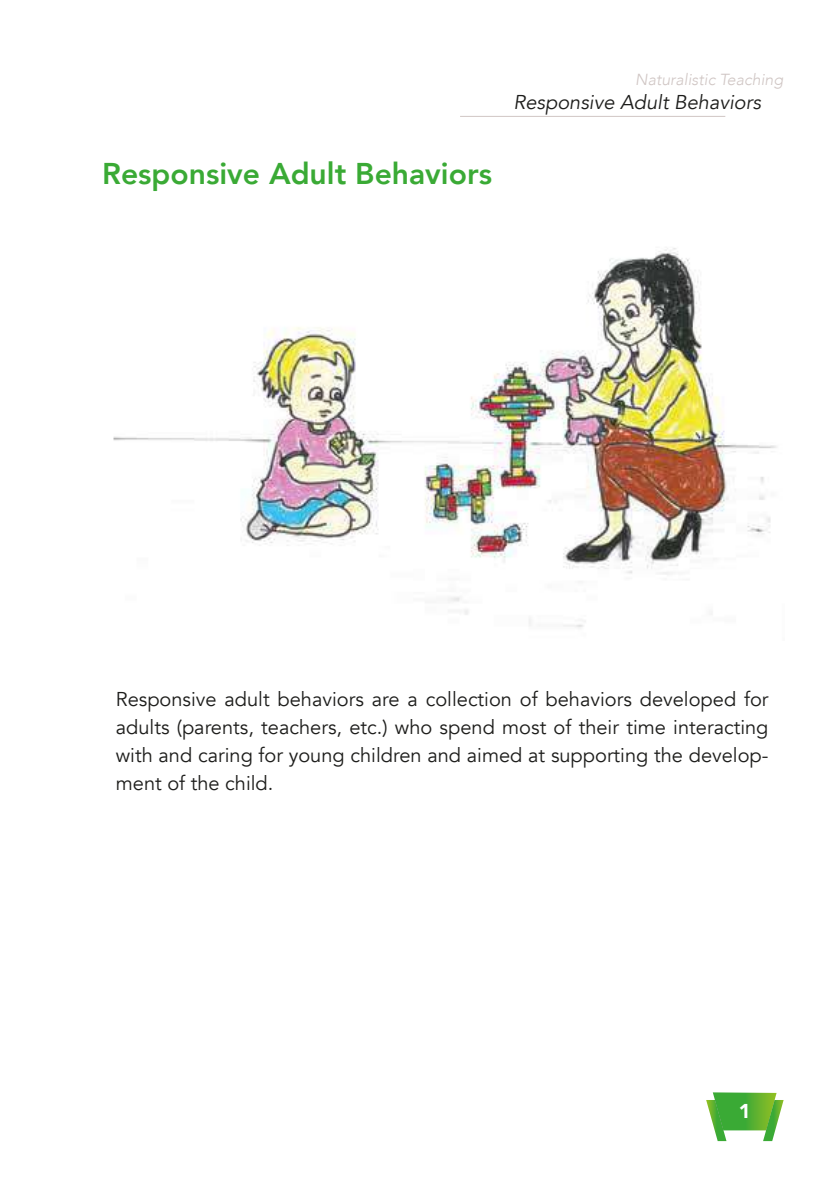
<style>
.page{position:relative;width:840px;height:1191px;background:#fff}
.page>*{position:absolute;margin:0;border:0;box-sizing:border-box;transform-origin:0 0}
.t1{font:800 30px "Avenir";color:#3aaa35}
.t2{font:20px/28px "Avenir";color:#1d1d1b;text-align:justify}
.t3{font:italic 20px "Avenir";color:#1d1d1b}
.t4{font:900 20px "Avenir";color:#fff}
.t5{font:italic 300 16px "Avenir";color:#d0c6c4}
</style>
<div class="page">
<svg style="left:706px;top:1092px;width:77px;height:49px"></svg>
<hr style="left:460px;top:116px;width:265px;height:1px;background:#d0c6c4">
<img style="left:113px;top:248px;width:664px;height:380px">
<h1 class="t1" style="left:102px;top:150px;width:391px">Responsive Adult Behaviors</h1>
<p class="t5" style="left:635px;top:70px;width:149px">Naturalistic Teaching</p>
<p class="t3" style="left:513px;top:90px;width:249px">Responsive Adult Behaviors</p>
<p class="t2" style="left:116px;top:685px;width:653px">Responsive adult behaviors are a collection of behaviors developed for adults (parents, teachers, etc.) who spend most of their time interacting with and caring for young children and aimed at supporting the develop&shy;ment of the child.</p>
<p class="t4" style="left:738px;top:1093px;width:13px">1</p>
</div>
